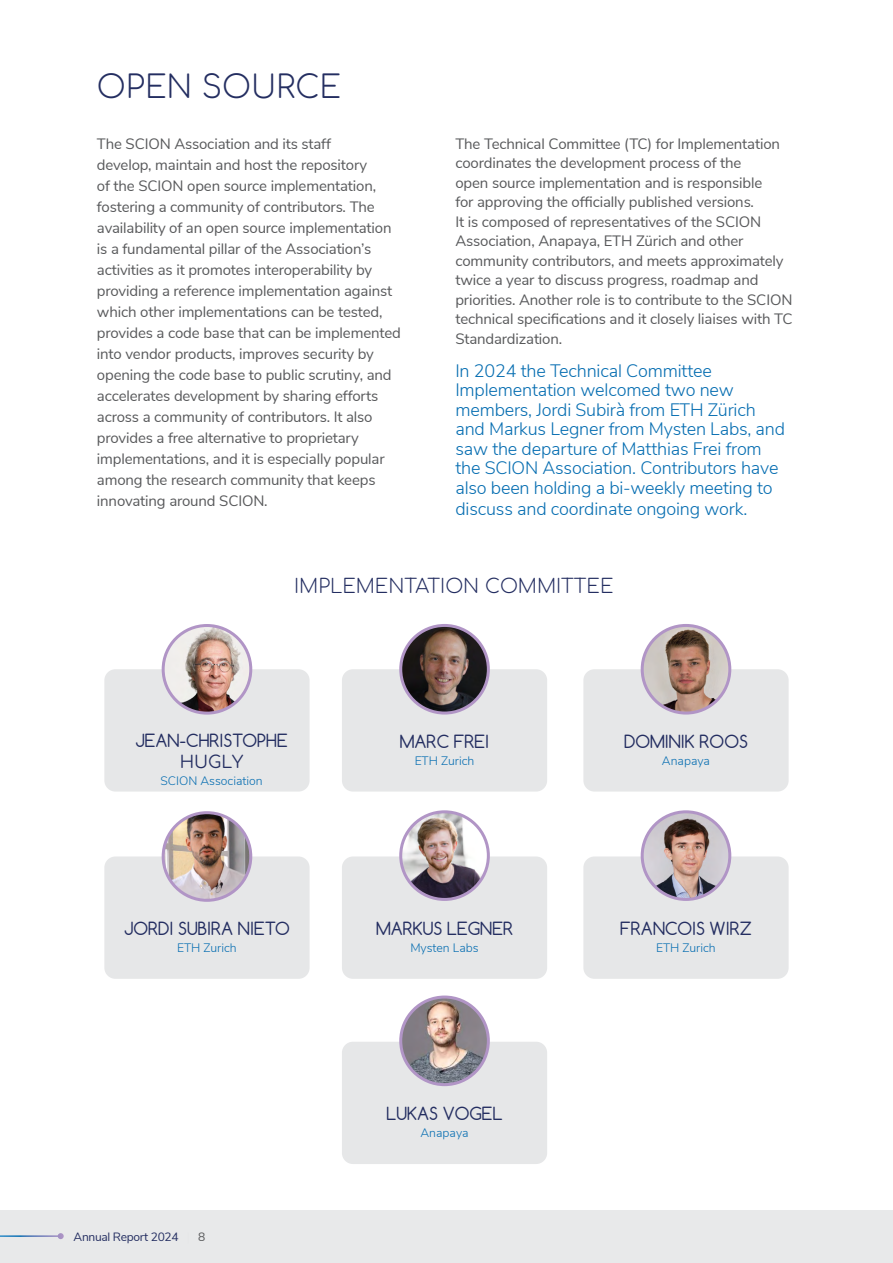
<style>
.page{position:relative;width:893px;height:1263px;background:#fff}
.page>*{position:absolute;margin:0;border:0;box-sizing:border-box;transform-origin:0 0}
.t1{font:300 31.5px "Comfortaa";color:#242e61}
.t2{font:300 19.5px "Comfortaa";color:#242e61}
.t3{font:300 18px/19.6px "Nunito Sans";letter-spacing:-.01em;color:#056db1}
.t4{font:17.1px/20.5px "Comfortaa";color:#242e61;text-align:center}
.t5{font:15px/21px "Nunito Sans";letter-spacing:-.01em;color:#58595b}
.t6{font:300 12.15px "Nunito Sans";color:#056db1}
.t7{font:12px "Nunito Sans";letter-spacing:-.025em;color:#242e61}
.s1{color:#e6e7e8}
.s2{color:#58595b}
</style>
<div class="page">
<div style="left:104px;top:669px;width:206px;height:122px;background:#e6e7e8;border-radius:11px"></div>
<div style="left:342px;top:669px;width:205px;height:122px;background:#e6e7e8;border-radius:11px"></div>
<div style="left:342px;top:856px;width:205px;height:123px;background:#e6e7e8;border-radius:11px"></div>
<div style="left:583px;top:669px;width:206px;height:122px;background:#e6e7e8;border-radius:11px"></div>
<div style="left:583px;top:856px;width:206px;height:123px;background:#e6e7e8;border-radius:11px"></div>
<div style="left:104px;top:856px;width:206px;height:123px;background:#e6e7e8;border-radius:11px"></div>
<div style="left:342px;top:1042px;width:205px;height:122px;background:#e6e7e8;border-radius:11px"></div>
<img style="left:163px;top:625px;width:88px;height:88px;border-radius:44px">
<div style="left:162px;top:624px;width:90px;height:91px;border:3px solid #b195c6;border-radius:50%"></div>
<img style="left:401px;top:625px;width:87px;height:88px;border-radius:44px">
<div style="left:399px;top:624px;width:91px;height:90px;border:3px solid #b195c6;border-radius:50%"></div>
<img style="left:401px;top:812px;width:87px;height:87px;border-radius:44px">
<div style="left:399px;top:810px;width:91px;height:91px;border:3px solid #b195c6;border-radius:50%"></div>
<img style="left:642px;top:625px;width:88px;height:88px;border-radius:44px">
<div style="left:641px;top:624px;width:90px;height:90px;border:3px solid #b195c6;border-radius:50%"></div>
<img style="left:642px;top:812px;width:88px;height:87px;border-radius:44px">
<div style="left:641px;top:810px;width:90px;height:91px;border:3px solid #b195c6;border-radius:50%"></div>
<img style="left:163px;top:813px;width:88px;height:87px;border-radius:44px">
<div style="left:162px;top:811px;width:90px;height:91px;border:3px solid #b195c6;border-radius:50%"></div>
<img style="left:401px;top:997px;width:87px;height:88px;border-radius:44px">
<div style="left:399px;top:995px;width:91px;height:91px;border:3px solid #b195c6;border-radius:50%"></div>
<div style="left:0;top:1210px;width:893px;height:53px;background:#e8e9ea"></div>
<hr style="left:0;top:1235px;width:61px;height:2px;background:#fff">
<svg style="left:58px;top:1233px;width:6px;height:6px"></svg>
<h1 class="t1" style="left:97px;top:59px;width:246px">OPEN SOURCE</h1>
<p class="t5" style="left:97px;top:132px;width:305px">The SCION Association and its staff<br>develop, maintain and host the repository<br>of the SCION open source implementation, fostering a community of contributors. The availability of an open source implementation is a fundamental pillar of the Association’s activities as it promotes interoperability by providing a reference implementation against which other implementations can be tested, provides a code base that can be implemented into vendor products, improves security by opening the code base to public scrutiny, and accelerates development by sharing efforts across a community of contributors. It also provides a free alternative to proprietary implementations, and it is especially popular among the research community that keeps innovating around SCION.</p>
<p class="t5" style="left:455px;top:133px;width:339px;line-height:19.5px">The Technical Committee (TC) for Implementation coordinates the development process of the<br>open source implementation and is responsible<br>for approving the officially published versions.<br>It is composed of representatives of the SCION Association, Anapaya, ETH Zürich and other community contributors, and meets approximately twice a year to discuss progress, roadmap and priorities. Another role is to contribute to the SCION technical specifications and it closely liaises with TC Standardization.</p>
<p class="t3" style="left:455px;top:360px;width:331px">In 2024 the Technical Committee Implementation welcomed two new members, Jordi Subirà from ETH Zürich and Markus Legner from Mysten Labs, and saw the departure of Matthias Frei from the SCION Association. Contributors have also been holding a bi-weekly meeting to discuss and coordinate ongoing work.</p>
<h2 class="t2" style="left:294px;top:568px;width:321px">IMPLEMENTATION COMMITTEE</h2>
<p class="t4" style="left:135px;top:730px;width:154px">JEAN-CHRISTOPHE<br>HUGLY</p>
<p class="t6" style="left:160px;top:771px;width:104px">SCION Association</p>
<p class="t4" style="left:124px;top:918px;width:167px">JORDI SUBIRA NIETO</p>
<p class="t6" style="left:177px;top:939px;width:61px">ETH Zurich</p>
<p class="t4" style="left:400px;top:731px;width:91px">MARC FREI</p>
<p class="t6" style="left:415px;top:752px;width:61px">ETH Zurich</p>
<p class="t4" style="left:376px;top:918px;width:139px">MARKUS LEGNER</p>
<p class="t6" style="left:410px;top:939px;width:70px">Mysten Labs</p>
<p class="t4" style="left:624px;top:731px;width:125px">DOMINIK ROOS</p>
<p class="t6" style="left:662px;top:752px;width:50px">Anapaya</p>
<p class="t4" style="left:620px;top:918px;width:133px">FRANCOIS WIRZ</p>
<p class="t6" style="left:656px;top:939px;width:61px">ETH Zurich</p>
<p class="t7" style="left:74px;top:1228px;width:133px">Annual Report 2024 <span class="s1">|</span> <span class="s2">8</span></p>
<p class="t4" style="left:386px;top:1103px;width:118px">LUKAS VOGEL</p>
<p class="t6" style="left:420px;top:1124px;width:50px">Anapaya</p>
</div>
